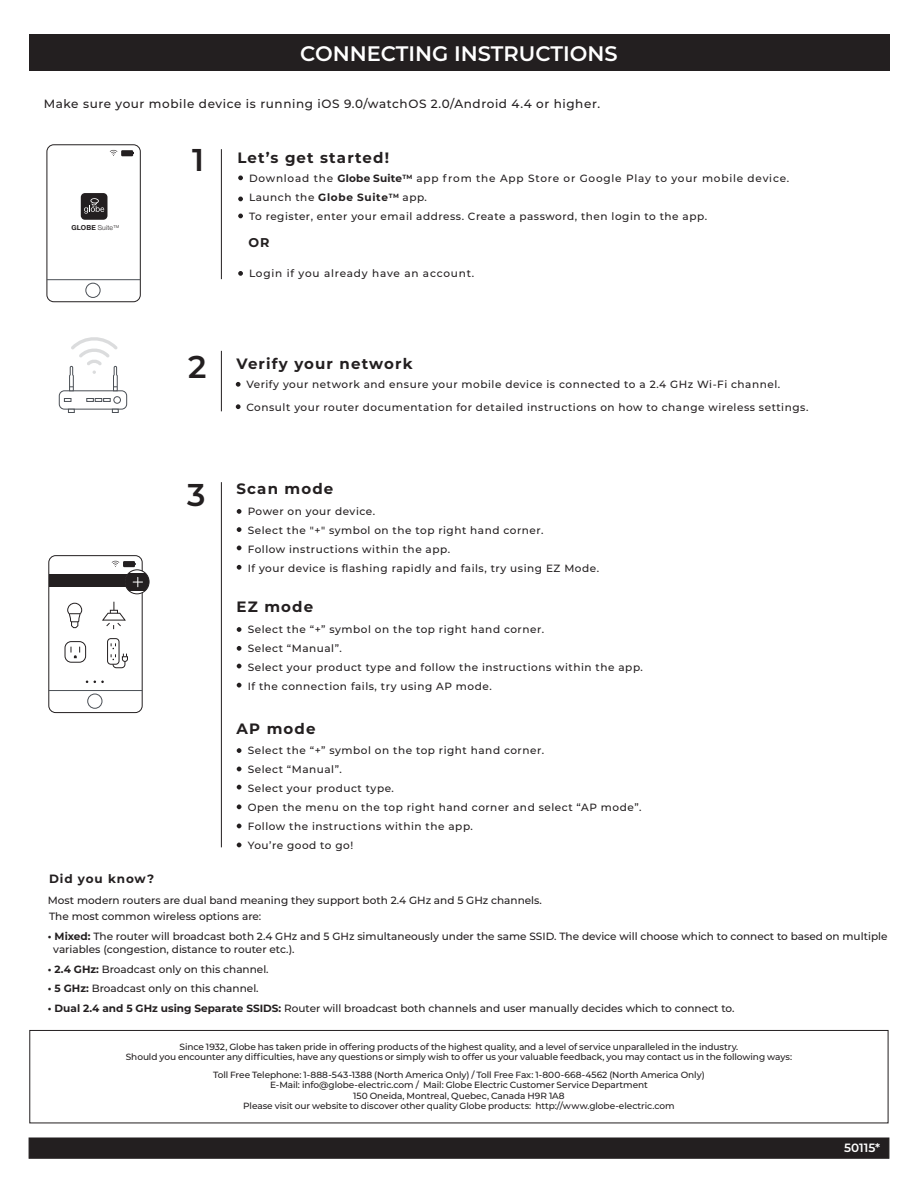
<style>
.page{position:relative;width:918px;height:1188px;background:#fff}
.page>*{position:absolute;margin:0;border:0;box-sizing:border-box;transform-origin:0 0}
.t1{font:600 31.5px "Montserrat";color:#231f20}
.t2{font:600 21px "Montserrat";color:#fff}
.t3{font:700 15px "Montserrat";letter-spacing:.075em;color:#231f20}
.t4{font:700 12.75px "Montserrat";color:#231f20}
.t5{font:500 12px "Montserrat";letter-spacing:.05em;color:#231f20}
.t6{font:700 12px "Montserrat";letter-spacing:.075em;color:#231f20}
.t7{font:600 12px "Montserrat";color:#fff}
.t8{font:500 10.5px/19px "Montserrat";letter-spacing:.05em;color:#231f20}
.t9{font:500 10.5px/15.8px "Montserrat";color:#231f20}
.t10{font:500 10.5px "Montserrat";letter-spacing:.075em;color:#231f20}
.t11{font:500 9px/10.6px "Montserrat";letter-spacing:-.01em;color:#231f20;text-align:center}
.t12{font:700 6.9px "Helvetica Neue";letter-spacing:.025em;color:#231f20}
.s1{font-weight:300}
.s2{font-weight:700}
.s3{font-weight:600;font-size:31.5px}
</style>
<div class="page">
<div style="left:29px;top:1138px;width:860px;height:20px;background:#231f20"></div>
<div style="left:29px;top:1030px;width:860px;height:93px;border:1px solid #231f20"></div>
<div style="left:29px;top:35px;width:860px;height:36px;background:#231f20"></div>
<div style="left:59px;top:390px;width:68px;height:20px;border:1px solid #4a4f55;border-radius:5px"></div>
<div style="left:113px;top:396px;width:8px;height:8px;border:1px solid #4a4f55;border-radius:50%"></div>
<svg style="left:68px;top:409px;width:7px;height:4px"></svg>
<svg style="left:112px;top:409px;width:7px;height:4px"></svg>
<svg style="left:64px;top:337px;width:56px;height:66px"></svg>
<svg style="left:236px;top:382px;width:5px;height:5px"></svg>
<svg style="left:236px;top:404px;width:5px;height:5px"></svg>
<hr style="left:221px;top:351px;width:1px;height:60px;background:#231f20">
<div style="left:48px;top:555px;width:95px;height:158px;border:1px solid #231f20;border-radius:7px"></div>
<div style="left:88px;top:694px;width:14px;height:14px;border:1px solid #4a4f55;border-radius:50%"></div>
<hr style="left:49px;top:690px;width:93px;height:1px;background:#4a4f55">
<div style="left:123px;top:561px;width:12px;height:6px;background:#231f20"></div>
<div style="left:107px;top:638px;width:13px;height:27px;border:1px solid #231f20;border-radius:3px"></div>
<svg style="left:111px;top:643px;width:17px;height:26px"></svg>
<div style="left:65px;top:641px;width:21px;height:22px;border:1px solid #231f20;border-radius:6px"></div>
<svg style="left:71px;top:647px;width:9px;height:11px"></svg>
<svg style="left:67px;top:602px;width:16px;height:26px"></svg>
<svg style="left:102px;top:602px;width:24px;height:27px"></svg>
<div style="left:49px;top:574px;width:93px;height:13px;background:#231f20"></div>
<svg style="left:125px;top:563px;width:24px;height:31px"></svg>
<div style="left:125px;top:569px;width:24px;height:25px;border:1px solid #231f20;border-radius:50%"></div>
<svg style="left:112px;top:560px;width:7px;height:7px"></svg>
<svg style="left:237px;top:646px;width:4px;height:5px"></svg>
<svg style="left:237px;top:627px;width:4px;height:5px"></svg>
<svg style="left:237px;top:664px;width:4px;height:4px"></svg>
<svg style="left:237px;top:683px;width:4px;height:5px"></svg>
<svg style="left:237px;top:748px;width:4px;height:5px"></svg>
<svg style="left:237px;top:767px;width:4px;height:4px"></svg>
<svg style="left:237px;top:785px;width:4px;height:4px"></svg>
<svg style="left:237px;top:804px;width:4px;height:5px"></svg>
<svg style="left:237px;top:824px;width:4px;height:4px"></svg>
<svg style="left:237px;top:843px;width:4px;height:4px"></svg>
<svg style="left:237px;top:509px;width:4px;height:5px"></svg>
<svg style="left:237px;top:527px;width:4px;height:5px"></svg>
<svg style="left:237px;top:546px;width:4px;height:4px"></svg>
<svg style="left:237px;top:565px;width:4px;height:5px"></svg>
<hr style="left:221px;top:482px;width:1px;height:365px;background:#231f20">
<div style="left:47px;top:144px;width:94px;height:158px;border:1px solid #231f20;border-radius:7px"></div>
<div style="left:86px;top:283px;width:14px;height:15px;border:1px solid #4a4f55;border-radius:50%"></div>
<hr style="left:47px;top:279px;width:93px;height:1px;background:#4a4f55">
<div style="left:121px;top:150px;width:12px;height:6px;background:#231f20"></div>
<svg style="left:81px;top:193px;width:26px;height:27px"></svg>
<svg style="left:110px;top:150px;width:7px;height:6px"></svg>
<hr style="left:221px;top:149px;width:1px;height:130px;background:#231f20">
<svg style="left:238px;top:197px;width:5px;height:4px"></svg>
<svg style="left:238px;top:175px;width:5px;height:5px"></svg>
<svg style="left:238px;top:214px;width:5px;height:4px"></svg>
<svg style="left:238px;top:271px;width:5px;height:5px"></svg>
<h2 class="t2" style="left:300px;top:39px;width:319px">CONNECTING INSTRUCTIONS</h2>
<p class="t5" style="left:44px;top:96px;width:558px">Make sure your mobile device is running iOS 9.0/watchOS 2.0/Android 4.4 or higher.</p>
<p class="t12" style="left:71px;top:222px;width:49px">GLOBE <span class="s1">Suite</span><sup>TM</sup></p>
<h1 class="t1" style="left:192px;top:138px;width:14px">1</h1>
<h3 class="t3" style="left:237px;top:146px;width:153px">Let’s get started!</h3>
<p class="t8" style="left:249px;top:168px;width:542px">Download the <span class="s2">Globe Suite</span><sup>TM</sup> app from the App Store or Google Play to your mobile device.<br>Launch the <span class="s2">Globe Suite</span><sup>TM</sup> app.<br>To register, enter your email address. Create a password, then login to the app.</p>
<p class="t4" style="left:249px;top:233px;width:23px">OR</p>
<p class="t10" style="left:249px;top:266px;width:227px">Login if you already have an account.</p>
<h3 class="t3" style="left:188px;top:353px;width:226px"><span class="s3">2</span> Verify your network</h3>
<p class="t8" style="left:246px;top:373px;width:564px;line-height:22px">Verify your network and ensure your mobile device is connected to a 2.4 GHz Wi-Fi channel.<br>Consult your router documentation for detailed instructions on how to change wireless settings.</p>
<h1 class="t1" style="left:187px;top:472px;width:20px">3</h1>
<h3 class="t3" style="left:237px;top:478px;width:98px">Scan mode</h3>
<p class="t8" style="left:248px;top:501px;width:353px">Power on your device.<br>Select the "+" symbol on the top right hand corner.<br>Follow instructions within the app.<br>If your device is flashing rapidly and fails, try using EZ Mode.</p>
<h3 class="t3" style="left:237px;top:596px;width:78px">EZ mode</h3>
<p class="t8" style="left:248px;top:619px;width:397px">Select the “+” symbol on the top right hand corner.<br>Select “Manual”.<br>Select your product type and follow the instructions within the app.<br>If the connection fails, try using AP mode.</p>
<h3 class="t3" style="left:237px;top:717px;width:80px">AP mode</h3>
<p class="t8" style="left:248px;top:740px;width:395px">Select the “+” symbol on the top right hand corner.<br>Select “Manual”.<br>Select your product type.<br>Open the menu on the top right hand corner and select “AP mode”.<br>Follow the instructions within the app.<br>You’re good to go!</p>
<p class="t6" style="left:49px;top:870px;width:107px">Did you know?</p>
<p class="t9" style="left:48px;top:892px;width:495px">Most modern routers are dual band meaning they support both 2.4 GHz and 5 GHz channels.<br>The most common wireless options are:</p>
<p class="t9" style="left:53px;top:929px;width:836px;line-height:13.5px;text-indent:-5px"><span class="s2">• Mixed:</span> The router will broadcast both 2.4 GHz and 5 GHz simultaneously under the same SSID. The device will choose which to connect to based on multiple variables (congestion, distance to router etc.).</p>
<p class="t9" style="left:48px;top:961px;width:222px"><span class="s2">• 2.4 GHz:</span> Broadcast only on this channel.</p>
<p class="t9" style="left:48px;top:980px;width:212px"><span class="s2">• 5 GHz:</span> Broadcast only on this channel.</p>
<p class="t9" style="left:48px;top:1000px;width:688px"><span class="s2">• Dual 2.4 and 5 GHz using Separate SSIDS:</span> Router will broadcast both channels and user manually decides which to connect to.</p>
<p class="t11" style="left:126px;top:1041px;width:668px">Since 1932, Globe has taken pride in offering products of the highest quality, and a level of service unparalleled in the industry.<br>Should you encounter any difficulties, have any questions or simply wish to offer us your valuable feedback, you may contact us in the following ways:</p>
<p class="t11" style="left:213px;top:1069px;width:493px">Toll Free Telephone: 1-888-543-1388 (North America Only) / Toll Free Fax: 1-800-668-4562 (North America Only)<br>E-Mail: info@globe-electric.com / Mail: Globe Electric Customer Service Department<br>150 Oneida, Montreal, Quebec, Canada H9R 1A8<br>Please visit our website to discover other quality Globe products: http://www.globe-electric.com</p>
<p class="t7" style="left:844px;top:1139px;width:38px">50115*</p>
</div>
